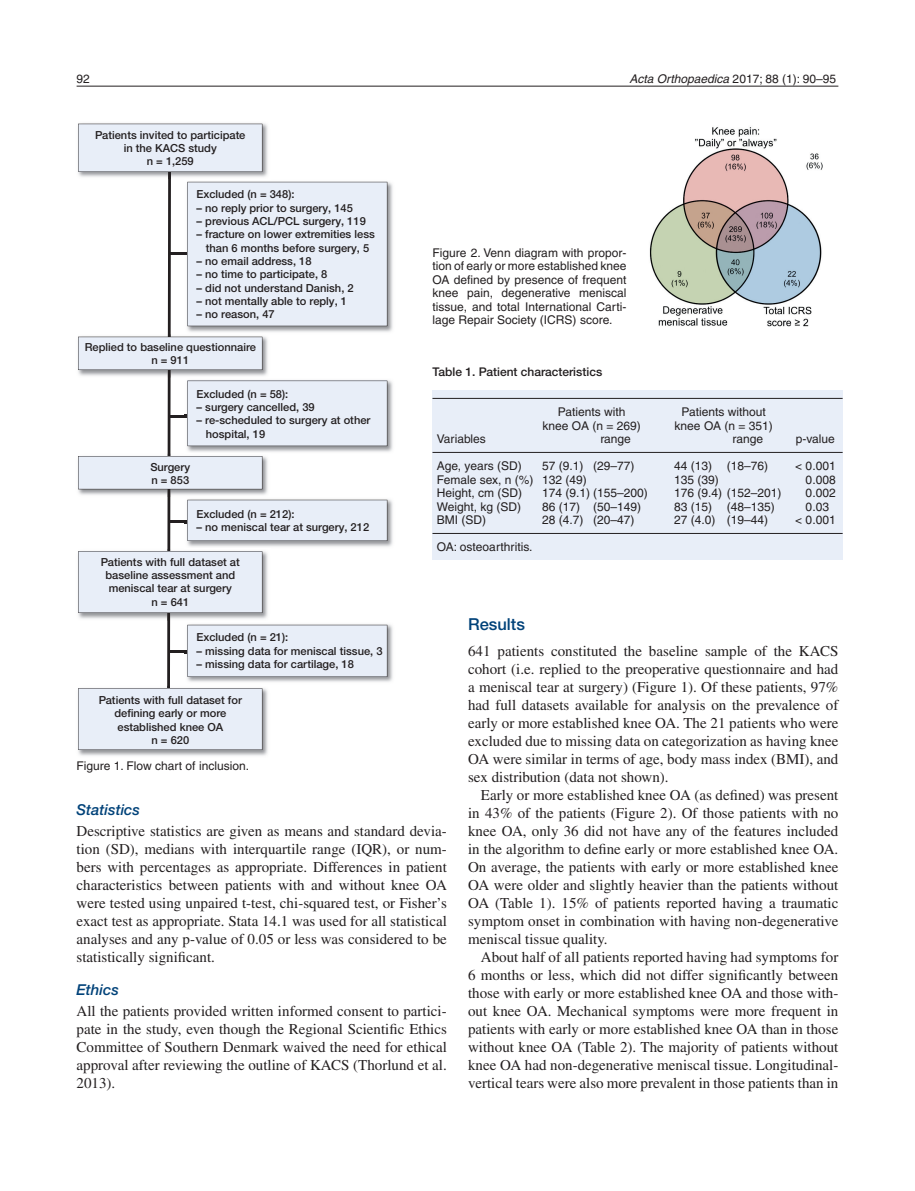
<style>
.page{position:relative;width:915px;height:1191px;background:#fff}
.page>*{position:absolute;margin:0;border:0;box-sizing:border-box;transform-origin:0 0}
.t1{font:500 16.5px "Helvetica Neue LTW1 G";color:#004279}
.t2{font:15px/18px "Times";color:#231f20;text-align:justify}
.t3{font:italic 500 15px "Helvetica Neue LTW1 G";color:#004279}
.t4{font:12px/13.5px "Helvetica";color:#231f20;text-align:justify}
.t5{font:italic 12px "Helvetica";color:#231f20}
.t6{font:500 12px "Helvetica Neue LTW1 G";color:#231f20}
.t7{font:500 11.1px/13.4px "Helvetica Neue LTW1 G";color:#231f20;text-align:center}
.s1{font-style:normal}
</style>
<div class="page">
<hr style="left:77px;top:86px;width:761px;height:1px;background:#231f20">
<img style="left:78px;top:750px;width:190px;height:6px">
<img style="left:78px;top:123px;width:187px;height:1px">
<img style="left:387px;top:181px;width:6px;height:151px">
<img style="left:387px;top:380px;width:6px;height:72px">
<img style="left:387px;top:499px;width:6px;height:48px">
<img style="left:387px;top:624px;width:6px;height:58px">
<svg style="left:78px;top:124px;width:309px;height:626px"></svg>
<img style="left:649px;top:127px;width:174px;height:200px">
<div style="left:432px;top:390px;width:410px;height:169px;background:#e8eef8"></div>
<hr style="left:432px;top:398px;width:410px;height:1px;background:#231f20">
<hr style="left:432px;top:452px;width:410px;height:1px;background:#231f20">
<hr style="left:432px;top:533px;width:410px;height:1px;background:#231f20">
<p class="t4" style="left:77px;top:72px;width:15px">92</p>
<p class="t5" style="left:629px;top:72px;width:208px">Acta Orthopaedica <span class="s1">2017; 88 (1): 90–95</span></p>
<p class="t7" style="left:95px;top:128px;width:152px">Patients invited to participate in the KACS study<br>n = 1,259</p>
<p class="t7" style="left:196px;top:188px;width:99px">Excluded (n = 348):</p>
<p class="t7" style="left:196px;top:201px;width:158px">– no reply prior to surgery, 145</p>
<p class="t7" style="left:196px;top:214px;width:171px">– previous ACL/PCL surgery, 119</p>
<p class="t7" style="left:196px;top:228px;width:180px">– fracture on lower extremities less than 6 months before surgery, 5</p>
<p class="t7" style="left:196px;top:254px;width:116px">– no email address, 18</p>
<p class="t7" style="left:196px;top:268px;width:132px">– no time to participate, 8</p>
<p class="t7" style="left:196px;top:281px;width:159px">– did not understand Danish, 2</p>
<p class="t7" style="left:196px;top:294px;width:152px">– not mentally able to reply, 1</p>
<p class="t7" style="left:196px;top:308px;width:80px">– no reason, 47</p>
<p class="t7" style="left:85px;top:340px;width:172px">Replied to baseline questionnaire n = 911</p>
<p class="t7" style="left:196px;top:387px;width:93px">Excluded (n = 58):</p>
<p class="t7" style="left:196px;top:400px;width:120px">– surgery cancelled, 39</p>
<p class="t7" style="left:206px;top:414px;width:166px;text-align:left;text-indent:-9px">– re-scheduled to surgery at other hospital, 19</p>
<p class="t7" style="left:150px;top:460px;width:41px;text-align:left">Surgery n = 853</p>
<p class="t7" style="left:196px;top:507px;width:99px">Excluded (n = 212):</p>
<p class="t7" style="left:196px;top:520px;width:174px">– no meniscal tear at surgery, 212</p>
<p class="t7" style="left:101px;top:555px;width:141px">Patients with full dataset at baseline assessment and meniscal tear at surgery<br>n = 641</p>
<p class="t4" style="left:432px;top:246px;width:195px">Figure 2. Venn diagram with propor&shy;tion of early or more established knee OA defined by presence of frequent knee pain, degenerative meniscal tissue, and total International Carti&shy;lage Repair Society (ICRS) score.</p>
<p class="t6" style="left:432px;top:364px;width:171px">Table 1. Patient characteristics</p>
<p class="t4" style="left:557px;top:405px;width:69px">Patients with</p>
<p class="t4" style="left:681px;top:405px;width:86px">Patients without</p>
<p class="t4" style="left:542px;top:419px;width:100px">knee OA (n = 269)</p>
<p class="t4" style="left:674px;top:419px;width:100px">knee OA (n = 351)</p>
<p class="t4" style="left:436px;top:432px;width:51px">Variables</p>
<p class="t4" style="left:600px;top:432px;width:32px">range</p>
<p class="t4" style="left:732px;top:432px;width:32px">range</p>
<p class="t4" style="left:795px;top:432px;width:41px">p-value</p>
<p class="t4" style="left:436px;top:459px;width:86px">Age, years (SD)</p>
<p class="t4" style="left:542px;top:459px;width:94px">57 (9.1) (29–77)</p>
<p class="t4" style="left:674px;top:459px;width:95px">44 (13) (18–76)</p>
<p class="t4" style="left:795px;top:459px;width:42px">&lt; 0.001</p>
<p class="t4" style="left:436px;top:473px;width:151px">Female sex, n (%) 132 (49)</p>
<p class="t4" style="left:674px;top:473px;width:46px">135 (39)</p>
<p class="t4" style="left:805px;top:473px;width:32px">0.008</p>
<p class="t4" style="left:436px;top:486px;width:87px">Height, cm (SD)</p>
<p class="t4" style="left:542px;top:486px;width:107px">174 (9.1) (155–200)</p>
<p class="t4" style="left:674px;top:486px;width:109px">176 (9.4) (152–201)</p>
<p class="t4" style="left:805px;top:486px;width:32px">0.002</p>
<p class="t4" style="left:436px;top:500px;width:86px">Weight, kg (SD)</p>
<p class="t4" style="left:542px;top:500px;width:101px">86 (17) (50–149)</p>
<p class="t4" style="left:674px;top:500px;width:102px">83 (15) (48–135)</p>
<p class="t4" style="left:805px;top:500px;width:25px">0.03</p>
<p class="t4" style="left:436px;top:513px;width:51px">BMI (SD)</p>
<p class="t4" style="left:542px;top:513px;width:94px">28 (4.7) (20–47)</p>
<p class="t4" style="left:674px;top:513px;width:95px">27 (4.0) (19–44)</p>
<p class="t4" style="left:795px;top:513px;width:42px">&lt; 0.001</p>
<p class="t4" style="left:436px;top:540px;width:97px">OA: osteoarthritis.</p>
<p class="t7" style="left:196px;top:630px;width:93px">Excluded (n = 21):</p>
<p class="t7" style="left:196px;top:644px;width:187px">– missing data for meniscal tissue, 3</p>
<p class="t7" style="left:196px;top:657px;width:159px">– missing data for cartilage, 18</p>
<p class="t7" style="left:99px;top:693px;width:145px">Patients with full dataset for defining early or more established knee OA<br>n = 620</p>
<p class="t4" style="left:77px;top:759px;width:174px">Figure 1. Flow chart of inclusion.</p>
<p class="t3" style="left:77px;top:800px;width:65px">Statistics</p>
<p class="t2" style="left:77px;top:821px;width:371px">Descriptive statistics are given as means and standard devia&shy;tion (SD), medians with interquartile range (IQR), or num&shy;bers with percentages as appropriate. Differences in patient characteristics between patients with and without knee OA were tested using unpaired t-test, chi-squared test, or Fisher’s exact test as appropriate. Stata 14.1 was used for all statistical analyses and any p-value of 0.05 or less was considered to be statistically significant.</p>
<p class="t3" style="left:77px;top:980px;width:44px">Ethics</p>
<p class="t2" style="left:77px;top:1001px;width:371px">All the patients provided written informed consent to partici&shy;pate in the study, even though the Regional Scientific Ethics Committee of Southern Denmark waived the need for ethical approval after reviewing the outline of KACS (Thorlund et al.<br>2013).</p>
<p class="t1" style="left:468px;top:614px;width:58px">Results</p>
<p class="t2" style="left:468px;top:641px;width:371px">641 patients constituted the baseline sample of the KACS cohort (i.e. replied to the preoperative questionnaire and had a meniscal tear at surgery) (Figure 1). Of these patients, 97% had full datasets available for analysis on the prevalence of early or more established knee OA. The 21 patients who were excluded due to missing data on categorization as having knee OA were similar in terms of age, body mass index (BMI), and sex distribution (data not shown).</p>
<p class="t2" style="left:468px;top:785px;width:371px;text-indent:13px">Early or more established knee OA (as defined) was present in 43% of the patients (Figure 2). Of those patients with no knee OA, only 36 did not have any of the features included in the algorithm to define early or more established knee OA.<br>On average, the patients with early or more established knee OA were older and slightly heavier than the patients without OA (Table 1). 15% of patients reported having a traumatic symptom onset in combination with having non-degenerative meniscal tissue quality.</p>
<p class="t2" style="left:468px;top:947px;width:371px;text-indent:13px">About half of all patients reported having had symptoms for 6 months or less, which did not differ significantly between those with early or more established knee OA and those with&shy;out knee OA. Mechanical symptoms were more frequent in patients with early or more established knee OA than in those without knee OA (Table 2). The majority of patients without knee OA had non-degenerative meniscal tissue. Longitudinal&shy;vertical tears were also more prevalent in those patients than in</p>
</div>
